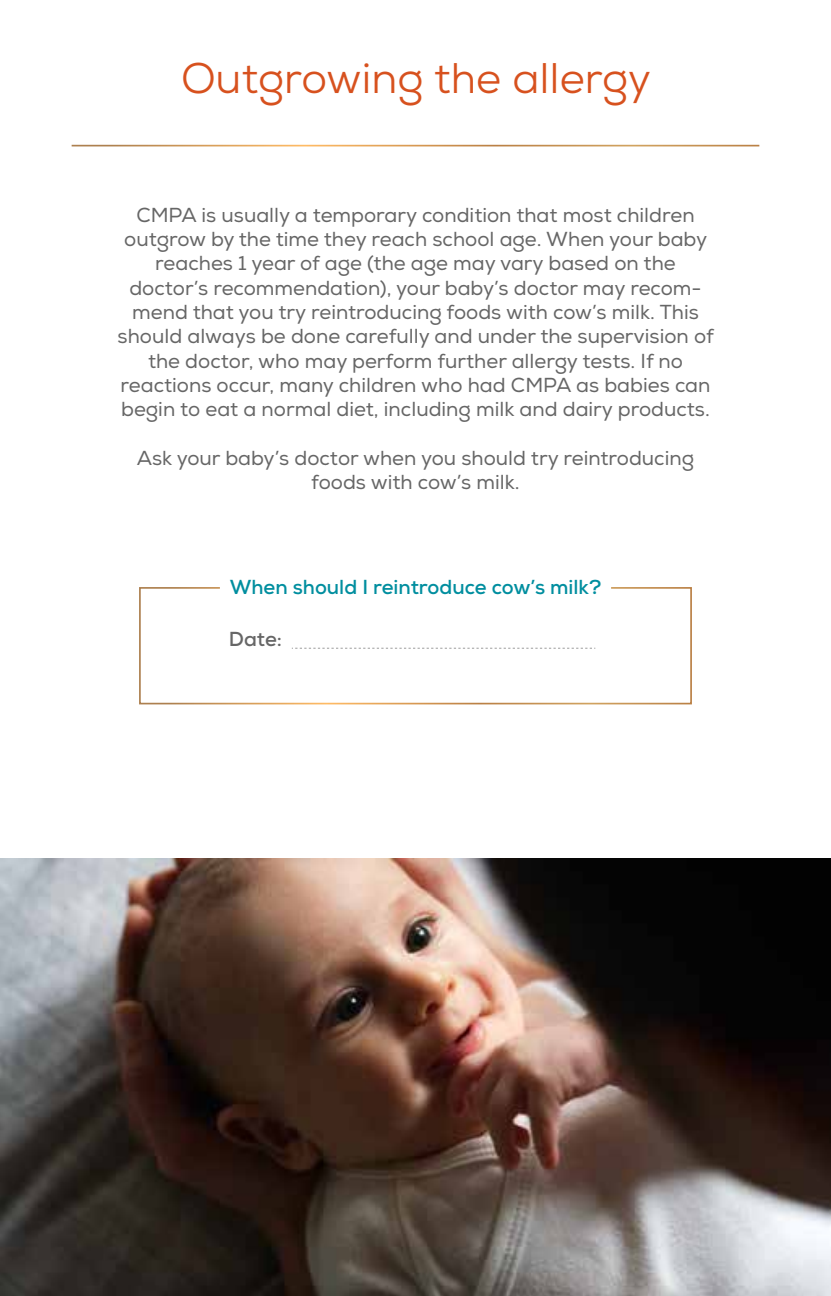
<style>
.page{position:relative;width:831px;height:1296px;background:#fff}
.page>*{position:absolute;margin:0;border:0;box-sizing:border-box;transform-origin:0 0}
.t1{font:42.75px "Nexa";color:#d7511e}
.t2{font:20.25px/24.3px "Nexa";color:#666;text-align:center}
.t3{font:700 20.25px "Nexa";color:#008e9f}
.t4{font:700 20.25px "Nexa";color:#666}
</style>
<div class="page">
<svg style="left:139px;top:587px;width:553px;height:118px"></svg>
<img style="left:0;top:859px;width:830px;height:437px">
<h1 class="t1" style="left:181px;top:51px;width:471px">Outgrowing the allergy</h1>
<p class="t2" style="left:118px;top:203px;width:597px">CMPA is usually a temporary condition that most children outgrow by the time they reach school age. When your baby reaches 1 year of age (the age may vary based on the doctor’s recommendation), your baby’s doctor may recom&shy;mend that you try reintroducing foods with cow’s milk. This should always be done carefully and under the supervision of the doctor, who may perform further allergy tests. If no reactions occur, many children who had CMPA as babies can begin to eat a normal diet, including milk and dairy products.</p>
<p class="t2" style="left:137px;top:446px;width:558px">Ask your baby’s doctor when you should try reintroducing foods with cow’s milk.</p>
<p class="t3" style="left:229px;top:574px;width:373px">When should I reintroduce cow’s milk?</p>
<p class="t4" style="left:229px;top:626px;width:55px">Date:</p>
</div>
